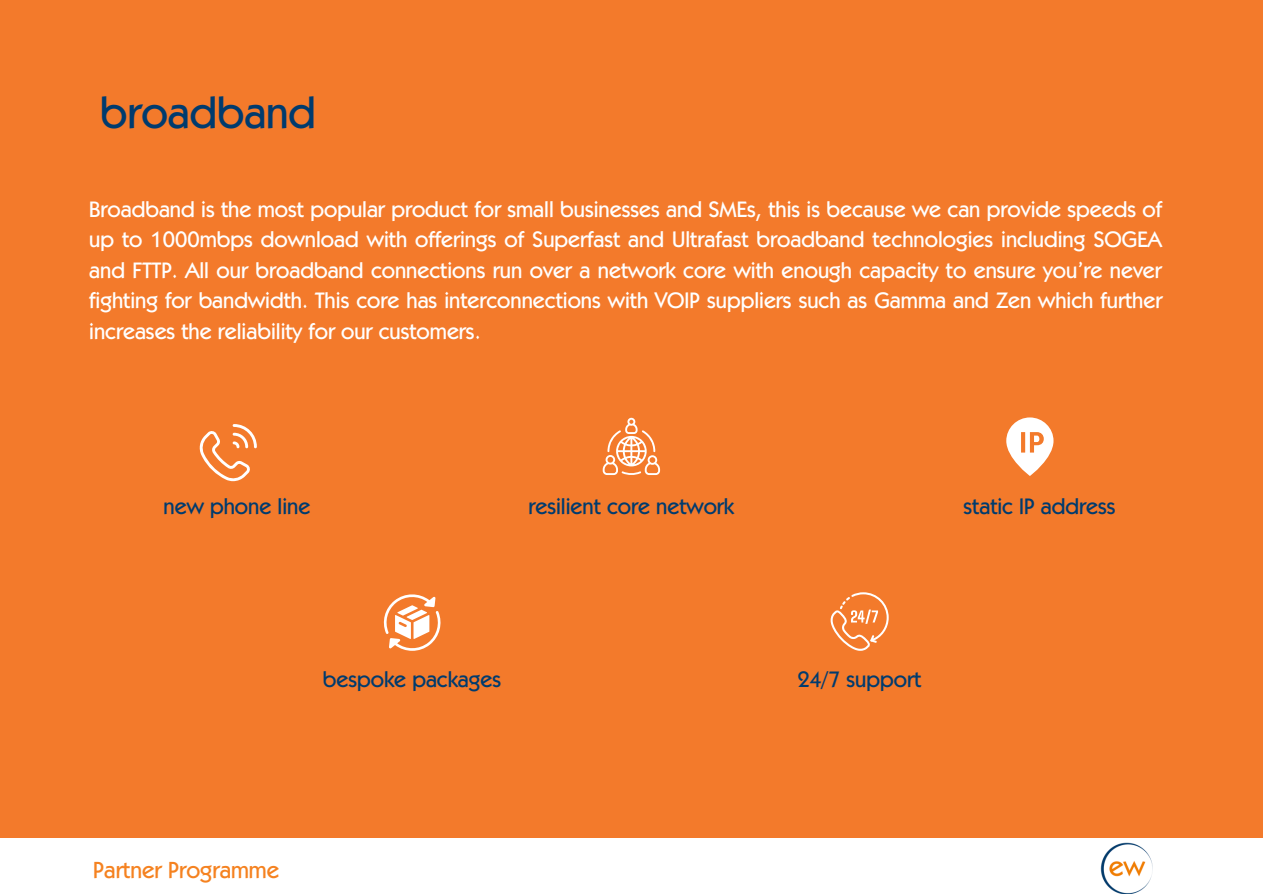
<style>
.page{position:relative;width:1263px;height:894px;background:#fff}
.page>*{position:absolute;margin:0;border:0;box-sizing:border-box;transform-origin:0 0}
.t1{font:500 45px "Kabel IT Cby BT";color:#003b6e}
.t2{font:500 23.4px "Kabel IT Cby BT";color:#f58220}
.t3{font:500 22.5px/30.3px "Kabel IT Cby BT";color:#fff;text-align:justify}
.t4{font:500 22.5px "Kabel IT Cby BT";color:#003b6e}
</style>
<div class="page">
<div style="left:0;top:0;width:1263px;height:893px;background:#f37a2b"></div>
<div style="left:0;top:837px;width:1263px;height:56px;background:#fff"></div>
<img style="left:1100px;top:842px;width:53px;height:51px">
<svg style="left:199px;top:424px;width:58px;height:57px"></svg>
<svg style="left:603px;top:417px;width:57px;height:58px"></svg>
<svg style="left:1006px;top:417px;width:47px;height:59px"></svg>
<svg style="left:383px;top:594px;width:58px;height:56px"></svg>
<svg style="left:830px;top:592px;width:59px;height:58px"></svg>
<h1 class="t1" style="left:100px;top:85px;width:217px">broadband</h1>
<p class="t3" style="left:89px;top:194px;width:1074px">Broadband is the most popular product for small businesses and SMEs, this is because we can provide speeds of up to 1000mbps download with offerings of Superfast and Ultrafast broadband technologies including SOGEA and FTTP. All our broadband connections run over a network core with enough capacity to ensure you’re never fighting for bandwidth. This core has interconnections with VOIP suppliers such as Gamma and Zen which further increases the reliability for our customers.</p>
<p class="t4" style="left:164px;top:492px;width:148px">new phone line</p>
<p class="t4" style="left:528px;top:492px;width:207px">resilient core network</p>
<p class="t4" style="left:963px;top:492px;width:154px">static IP address</p>
<p class="t4" style="left:323px;top:664px;width:180px">bespoke packages</p>
<p class="t4" style="left:797px;top:664px;width:125px">24/7 support</p>
<p class="t2" style="left:93px;top:854px;width:188px">Partner Programme</p>
</div>
